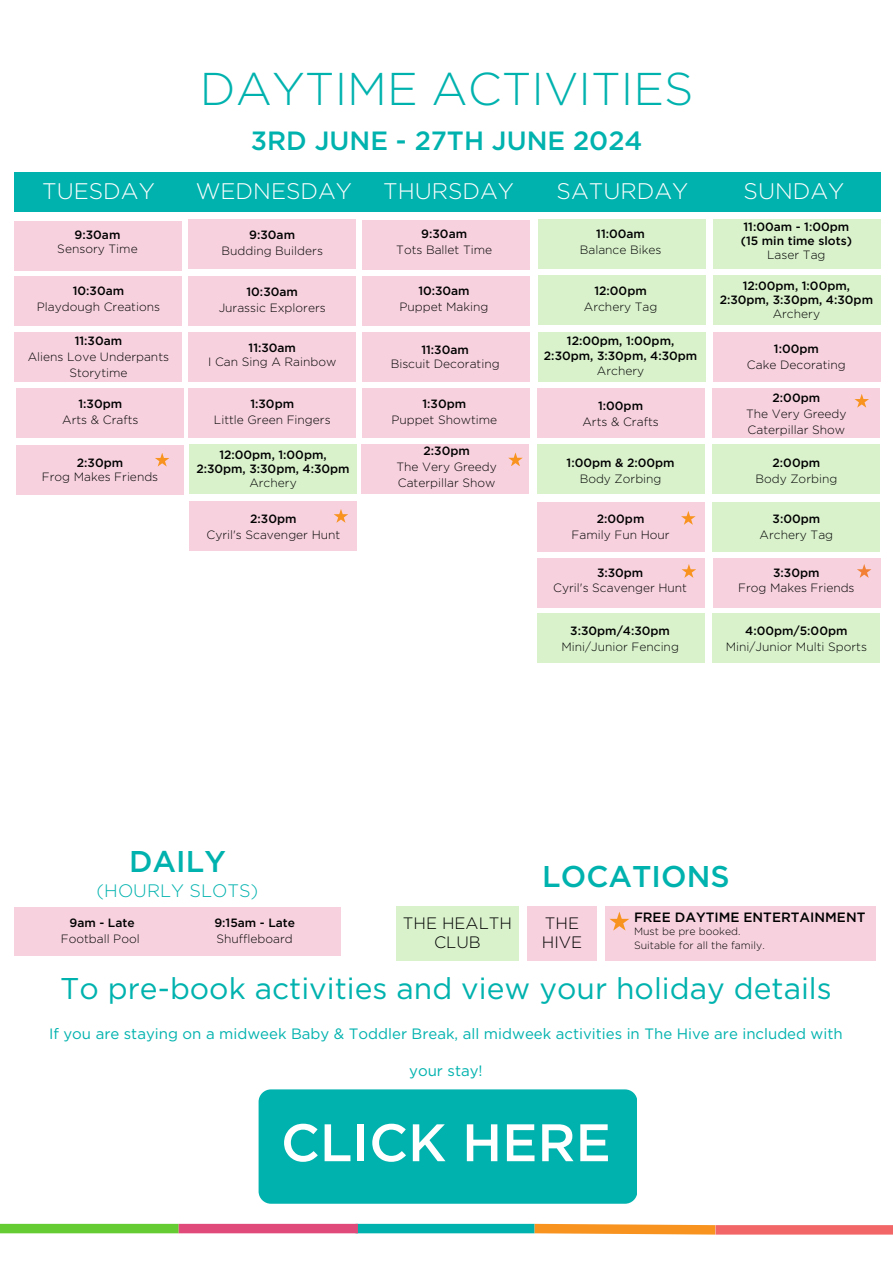
<style>
.page{position:relative;width:893px;height:1264px;background:#fff}
.page>*{position:absolute;margin:0;border:0;box-sizing:border-box;transform-origin:0 0}
.t1{font:500 52.65px "Gotham";color:#fff}
.t2{font:300 45.9px "Gotham";color:#00b2ae}
.t3{font:30px "Gotham";color:#00b2ae}
.t4{font:500 30px "Gotham";color:#00b2ae}
.t5{font:500 26.4px "Gotham";color:#00b2ae}
.t6{font:300 22.5px "Gotham";color:#fff}
.t7{font:300 18px "Gotham";color:#00b2ae}
.t8{font:300 16.5px/19.2px "Gotham";color:#000}
.t9{font:15px "Gotham";color:#00b2ae}
.t10{font:500 13.5px "Gotham";color:#000}
.t11{font:300 12px/16px "Gotham";color:#000}
.t12{font:500 12px/14px "Gotham";color:#000;text-align:center}
.t13{font:300 10.5px/14px "Gotham";color:#000}
</style>
<div class="page">
<div style="left:14px;top:172px;width:866px;height:40px;background:#00b2ae"></div>
<div style="left:14px;top:276px;width:168px;height:49px;background:#f7d2de"></div>
<div style="left:16px;top:388px;width:168px;height:50px;background:#f7d2de"></div>
<div style="left:14px;top:332px;width:168px;height:50px;background:#f7d2de"></div>
<div style="left:188px;top:220px;width:168px;height:49px;background:#f7d2de"></div>
<div style="left:188px;top:276px;width:168px;height:49px;background:#f7d2de"></div>
<div style="left:189px;top:445px;width:168px;height:49px;background:#d9f2cc"></div>
<div style="left:361px;top:276px;width:168px;height:49px;background:#f7d2de"></div>
<div style="left:361px;top:444px;width:168px;height:49px;background:#f7d2de"></div>
<div style="left:538px;top:332px;width:168px;height:49px;background:#d9f2cc"></div>
<div style="left:538px;top:220px;width:168px;height:49px;background:#d9f2cc"></div>
<div style="left:538px;top:275px;width:168px;height:50px;background:#d9f2cc"></div>
<div style="left:536px;top:613px;width:168px;height:50px;background:#d9f2cc"></div>
<div style="left:537px;top:388px;width:168px;height:49px;background:#f7d2de"></div>
<div style="left:537px;top:444px;width:168px;height:50px;background:#d9f2cc"></div>
<div style="left:537px;top:502px;width:168px;height:49px;background:#f7d2de"></div>
<div style="left:712px;top:332px;width:168px;height:49px;background:#f7d2de"></div>
<div style="left:712px;top:220px;width:168px;height:49px;background:#d9f2cc"></div>
<div style="left:712px;top:275px;width:168px;height:50px;background:#d9f2cc"></div>
<div style="left:711px;top:613px;width:168px;height:50px;background:#d9f2cc"></div>
<div style="left:712px;top:388px;width:167px;height:49px;background:#f7d2de"></div>
<div style="left:712px;top:444px;width:167px;height:50px;background:#d9f2cc"></div>
<div style="left:712px;top:502px;width:167px;height:49px;background:#d9f2cc"></div>
<svg style="left:854px;top:394px;width:15px;height:13px"></svg>
<svg style="left:681px;top:511px;width:14px;height:14px"></svg>
<div style="left:527px;top:906px;width:70px;height:54px;background:#f7d2de"></div>
<div style="left:605px;top:906px;width:270px;height:54px;background:#f7d2de"></div>
<div style="left:396px;top:906px;width:122px;height:54px;background:#d9f2cc"></div>
<svg style="left:609px;top:911px;width:20px;height:19px"></svg>
<div style="left:14px;top:907px;width:327px;height:48px;background:#f7d2de"></div>
<div style="left:0;top:1223px;width:179px;height:10px;background:#6c3"></div>
<div style="left:355px;top:1223px;width:179px;height:10px;background:#00b2ae"></div>
<div style="left:179px;top:1223px;width:179px;height:10px;background:#e04a7a"></div>
<svg style="left:525px;top:1223px;width:199px;height:12px"></svg>
<div style="left:715px;top:1225px;width:177px;height:9px;background:#f26667"></div>
<div style="left:258px;top:1089px;width:379px;height:114px;background:#00b2ae;border-radius:12px"></div>
<div style="left:188px;top:388px;width:168px;height:50px;background:#f7d2de"></div>
<div style="left:362px;top:388px;width:168px;height:50px;background:#f7d2de"></div>
<div style="left:536px;top:558px;width:168px;height:49px;background:#f7d2de"></div>
<div style="left:712px;top:558px;width:168px;height:49px;background:#f7d2de"></div>
<svg style="left:681px;top:564px;width:15px;height:14px"></svg>
<div style="left:16px;top:445px;width:168px;height:49px;background:#f7d2de"></div>
<div style="left:189px;top:501px;width:168px;height:49px;background:#f7d2de"></div>
<div style="left:361px;top:220px;width:168px;height:49px;background:#f7d2de"></div>
<div style="left:14px;top:221px;width:168px;height:49px;background:#f7d2de"></div>
<div style="left:361px;top:332px;width:168px;height:50px;background:#f7d2de"></div>
<div style="left:188px;top:332px;width:168px;height:50px;background:#f7d2de"></div>
<svg style="left:155px;top:453px;width:14px;height:13px"></svg>
<svg style="left:334px;top:509px;width:14px;height:14px"></svg>
<svg style="left:508px;top:452px;width:14px;height:14px"></svg>
<h1 class="t2" style="left:200px;top:69px;width:495px">DAYTIME ACTIVITIES</h1>
<h4 class="t5" style="left:251px;top:128px;width:393px">3RD JUNE - 27TH JUNE 2024</h4>
<h5 class="t6" style="left:42px;top:181px;width:114px">TUESDAY</h5>
<h5 class="t6" style="left:196px;top:181px;width:158px">WEDNESDAY</h5>
<h5 class="t6" style="left:383px;top:181px;width:132px">THURSDAY</h5>
<h5 class="t6" style="left:556px;top:181px;width:133px">SATURDAY</h5>
<h5 class="t6" style="left:743px;top:181px;width:102px">SUNDAY</h5>
<p class="t12" style="left:75px;top:229px;width:47px">9:30am</p>
<p class="t11" style="left:57px;top:242px;width:82px">Sensory Time</p>
<p class="t12" style="left:249px;top:228px;width:47px">9:30am</p>
<p class="t11" style="left:221px;top:243px;width:103px">Budding Builders</p>
<p class="t12" style="left:421px;top:228px;width:47px">9:30am</p>
<p class="t11" style="left:396px;top:243px;width:97px">Tots Ballet Time</p>
<p class="t12" style="left:596px;top:228px;width:50px">11:00am</p>
<p class="t11" style="left:579px;top:243px;width:83px">Balance Bikes</p>
<p class="t12" style="left:740px;top:220px;width:113px;text-align:left">11:00am - 1:00pm (15 min time slots)</p>
<p class="t11" style="left:767px;top:247px;width:60px">Laser Tag</p>
<p class="t12" style="left:73px;top:285px;width:53px">10:30am</p>
<p class="t11" style="left:37px;top:300px;width:125px">Playdough Creations</p>
<p class="t12" style="left:246px;top:285px;width:53px">10:30am</p>
<p class="t11" style="left:219px;top:300px;width:109px">Jurassic Explorers</p>
<p class="t12" style="left:418px;top:285px;width:53px">10:30am</p>
<p class="t11" style="left:399px;top:300px;width:90px">Puppet Making</p>
<p class="t12" style="left:594px;top:284px;width:54px">12:00pm</p>
<p class="t11" style="left:583px;top:299px;width:75px">Archery Tag</p>
<p class="t12" style="left:719px;top:279px;width:155px">12:00pm, 1:00pm,<br>2:30pm, 3:30pm, 4:30pm</p>
<p class="t11" style="left:772px;top:306px;width:49px">Archery</p>
<p class="t12" style="left:75px;top:334px;width:49px">11:30am</p>
<p class="t11" style="left:28px;top:349px;width:143px;text-align:center">Aliens Love Underpants<br>Storytime</p>
<p class="t12" style="left:78px;top:397px;width:45px">1:30pm</p>
<p class="t11" style="left:62px;top:412px;width:78px">Arts &amp; Crafts</p>
<p class="t12" style="left:248px;top:341px;width:49px">11:30am</p>
<p class="t11" style="left:208px;top:354px;width:130px">I Can Sing A Rainbow</p>
<p class="t12" style="left:250px;top:397px;width:45px">1:30pm</p>
<p class="t11" style="left:214px;top:412px;width:118px">Little Green Fingers</p>
<p class="t12" style="left:421px;top:343px;width:49px">11:30am</p>
<p class="t11" style="left:390px;top:356px;width:110px">Biscuit Decorating</p>
<p class="t12" style="left:422px;top:397px;width:45px">1:30pm</p>
<p class="t11" style="left:391px;top:412px;width:107px">Puppet Showtime</p>
<p class="t12" style="left:544px;top:334px;width:155px;line-height:15px">12:00pm, 1:00pm,<br>2:30pm, 3:30pm, 4:30pm</p>
<p class="t11" style="left:597px;top:363px;width:49px">Archery</p>
<p class="t12" style="left:598px;top:400px;width:46px">1:00pm</p>
<p class="t11" style="left:582px;top:414px;width:78px">Arts &amp; Crafts</p>
<p class="t12" style="left:773px;top:342px;width:46px">1:00pm</p>
<p class="t11" style="left:747px;top:357px;width:100px">Cake Decorating</p>
<p class="t12" style="left:772px;top:392px;width:49px">2:00pm</p>
<p class="t11" style="left:746px;top:406px;width:102px">The Very Greedy<br>Caterpillar Show</p>
<p class="t12" style="left:77px;top:456px;width:48px">2:30pm</p>
<p class="t11" style="left:42px;top:469px;width:118px">Frog Makes Friends</p>
<p class="t12" style="left:196px;top:448px;width:155px">12:00pm, 1:00pm,<br>2:30pm, 3:30pm, 4:30pm</p>
<p class="t11" style="left:249px;top:475px;width:49px">Archery</p>
<p class="t12" style="left:423px;top:444px;width:48px">2:30pm</p>
<p class="t11" style="left:396px;top:459px;width:102px">The Very Greedy<br>Caterpillar Show</p>
<p class="t12" style="left:566px;top:456px;width:109px">1:00pm &amp; 2:00pm</p>
<p class="t11" style="left:579px;top:471px;width:83px">Body Zorbing</p>
<p class="t12" style="left:772px;top:456px;width:49px">2:00pm</p>
<p class="t11" style="left:755px;top:471px;width:83px">Body Zorbing</p>
<p class="t12" style="left:250px;top:512px;width:48px">2:30pm</p>
<p class="t11" style="left:206px;top:527px;width:135px">Cyril's Scavenger Hunt</p>
<p class="t12" style="left:596px;top:512px;width:49px">2:00pm</p>
<p class="t11" style="left:571px;top:527px;width:99px">Family Fun Hour</p>
<p class="t12" style="left:772px;top:512px;width:49px">3:00pm</p>
<p class="t11" style="left:759px;top:527px;width:75px">Archery Tag</p>
<p class="t12" style="left:597px;top:566px;width:48px">3:30pm</p>
<p class="t11" style="left:553px;top:580px;width:135px">Cyril's Scavenger Hunt</p>
<p class="t12" style="left:773px;top:566px;width:48px">3:30pm</p>
<p class="t11" style="left:738px;top:580px;width:118px">Frog Makes Friends</p>
<p class="t12" style="left:570px;top:624px;width:101px">3:30pm/4:30pm</p>
<p class="t11" style="left:561px;top:639px;width:119px">Mini/Junior Fencing</p>
<p class="t12" style="left:745px;top:624px;width:104px">4:00pm/5:00pm</p>
<p class="t11" style="left:725px;top:639px;width:143px">Mini/Junior Multi Sports</p>
<p class="t4" style="left:129px;top:848px;width:98px">DAILY</p>
<p class="t7" style="left:97px;top:882px;width:163px">(HOURLY SLOTS)</p>
<p class="t4" style="left:542px;top:863px;width:189px">LOCATIONS</p>
<h6 class="t8" style="left:403px;top:914px;width:111px;text-align:center">THE HEALTH<br>CLUB</h6>
<p class="t10" style="left:634px;top:911px;width:233px">FREE DAYTIME ENTERTAINMENT</p>
<h3 class="t8" style="left:541px;top:914px;width:42px">THE<br>HIVE</h3>
<h3 class="t12" style="left:70px;top:915px;width:67px">9am - Late</h3>
<h6 class="t11" style="left:61px;top:930px;width:80px">Football Pool</h6>
<h6 class="t3" style="left:60px;top:975px;width:773px">To pre-book activities and view your holiday details</h6>
<p class="t9" style="left:49px;top:1026px;width:795px">If you are staying on a midweek Baby &amp; Toddler Break, all midweek activities in The Hive are included with</p>
<p class="t9" style="left:409px;top:1063px;width:75px">your stay!</p>
<p class="t12" style="left:214px;top:915px;width:82px">9:15am - Late</p>
<p class="t11" style="left:216px;top:930px;width:78px">Shuffleboard</p>
<p class="t13" style="left:634px;top:924px;width:132px">Must be pre booked.<br>Suitable for all the family.</p>
<h2 class="t1" style="left:281px;top:1119px;width:331px">CLICK HERE</h2>
</div>
